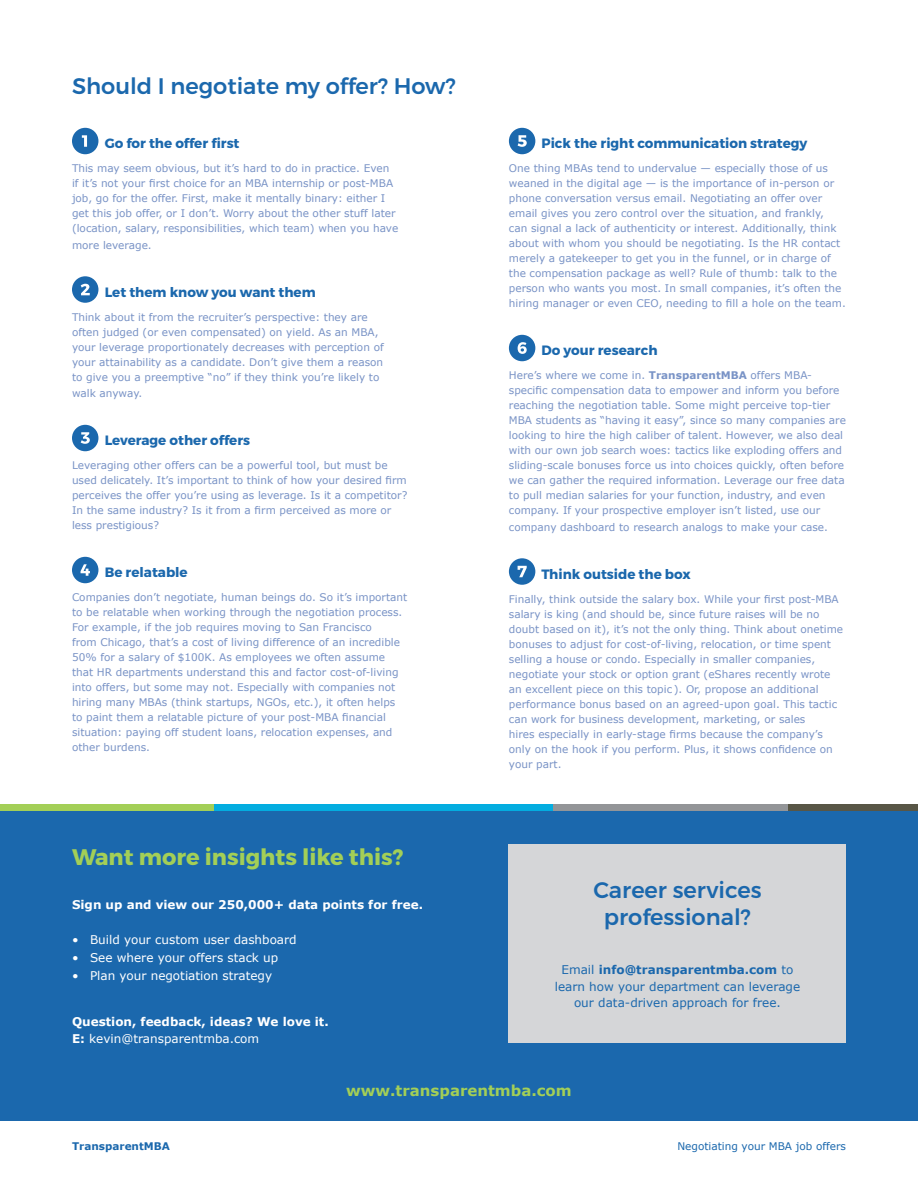
<style>
.page{position:relative;width:918px;height:1188px;background:#fff}
.page>*{position:absolute;margin:0;border:0;box-sizing:border-box;transform-origin:0 0}
.t1{font:500 22.5px/27px "Montserrat";color:#1b68ad;text-align:center}
.t2{font:700 22.5px "Montserrat";color:#a3cf57}
.t3{font:700 15px "Verdana";color:#a3cf57}
.t4{font:700 13.5px "Montserrat";color:#1b68ad}
.t5{font:700 12px/16.5px "Verdana";color:#fff}
.t6{font:12px/16.5px "Verdana";color:#1b68ad;text-align:center}
.t7{font:12px "Verdana";color:#fff}
.t8{font:10.5px/15px "Verdana";color:#7993c6}
.t9{font:10.5px "Verdana";color:#1b68ad}
.t10{font:700 10.5px "Verdana";color:#1b68ad}
.s1{font-weight:400}
.s2{font-weight:700}
</style>
<div class="page">
<div style="left:72px;top:128px;width:26px;height:26px;background:#1b68ad;border-radius:50%"></div>
<svg style="left:82px;top:135px;width:5px;height:12px"></svg>
<div style="left:72px;top:276px;width:26px;height:27px;background:#1b68ad;border-radius:50%"></div>
<svg style="left:81px;top:284px;width:9px;height:11px"></svg>
<div style="left:72px;top:425px;width:26px;height:26px;background:#1b68ad;border-radius:50%"></div>
<svg style="left:81px;top:432px;width:9px;height:12px"></svg>
<div style="left:72px;top:557px;width:26px;height:26px;background:#1b68ad;border-radius:50%"></div>
<svg style="left:81px;top:564px;width:9px;height:12px"></svg>
<div style="left:509px;top:128px;width:26px;height:26px;background:#1b68ad;border-radius:50%"></div>
<svg style="left:518px;top:135px;width:9px;height:12px"></svg>
<div style="left:509px;top:335px;width:26px;height:26px;background:#1b68ad;border-radius:50%"></div>
<svg style="left:518px;top:342px;width:9px;height:12px"></svg>
<div style="left:509px;top:558px;width:26px;height:27px;background:#1b68ad;border-radius:50%"></div>
<svg style="left:518px;top:566px;width:9px;height:11px"></svg>
<div style="left:0;top:807px;width:918px;height:313px;background:#1b68ad"></div>
<div style="left:0;top:804px;width:214px;height:7px;background:#a3cf57"></div>
<div style="left:214px;top:804px;width:454px;height:7px;background:#03ade0"></div>
<div style="left:553px;top:804px;width:252px;height:7px;background:#939598"></div>
<div style="left:788px;top:804px;width:130px;height:7px;background:#585646"></div>
<div style="left:509px;top:844px;width:337px;height:199px;background:#d5d6d8"></div>
<h1 class="t1" style="left:72px;top:73px;width:385px">Should I negotiate my offer? How?</h1>
<p class="t4" style="left:105px;top:135px;width:136px">Go for the offer first</p>
<p class="t8" style="left:72px;top:161px;width:328px">This may seem obvious, but it’s hard to do in practice. Even if it’s not your first choice for an MBA internship or post-MBA job, go for the offer. First, make it mentally binary: either I get this job offer, or I don’t. Worry about the other stuff later (location, salary, responsibilities, which team) when you have</p>
<p class="t8" style="left:72px;top:237px;width:81px">more leverage.</p>
<p class="t4" style="left:105px;top:284px;width:213px">Let them know you want them</p>
<p class="t8" style="left:72px;top:309px;width:313px">Think about it from the recruiter’s perspective: they are often judged (or even compensated) on yield. As an MBA, your leverage proportionately decreases with perception of your attainability as a candidate. Don’t give them a reason to give you a preemptive “no” if they think you’re likely to</p>
<p class="t8" style="left:72px;top:386px;width:72px">walk anyway.</p>
<p class="t4" style="left:105px;top:432px;width:147px">Leverage other offers</p>
<p class="t8" style="left:72px;top:458px;width:337px">Leveraging other offers can be a powerful tool, but must be used delicately. It’s important to think of how your desired firm perceives the offer you’re using as leverage. Is it a competitor?<br>In the same industry? Is it from a firm perceived as more or less prestigious?</p>
<p class="t4" style="left:105px;top:564px;width:85px">Be relatable</p>
<p class="t8" style="left:72px;top:590px;width:337px">Companies don’t negotiate, human beings do. So it’s important to be relatable when working through the negotiation process.<br>For example, if the job requires moving to San Francisco<br>from Chicago, that’s a cost of living difference of an incredible 50% for a salary of $100K. As employees we often assume that HR departments understand this and factor cost-of-living into offers, but some may not. Especially with companies not hiring many MBAs (think startups, NGOs, etc.), it often helps to paint them a relatable picture of your post-MBA financial situation: paying off student loans, relocation expenses, and other burdens.</p>
<h1 class="t2" style="left:72px;top:843px;width:333px">Want more insights like this?</h1>
<p class="t5" style="left:72px;top:896px;width:352px">Sign up and view our 250,000+ data points for free.</p>
<p class="t7" style="left:72px;top:931px;width:226px">• Build your custom user dashboard</p>
<p class="t7" style="left:72px;top:949px;width:208px">• See where your offers stack up</p>
<p class="t7" style="left:72px;top:967px;width:202px">• Plan your negotiation strategy</p>
<p class="t5" style="left:72px;top:1013px;width:258px">Question, feedback, ideas? We love it.<br>E: <span class="s1">kevin@transparentmba.com</span></p>
<p class="t4" style="left:542px;top:135px;width:267px">Pick the right communication strategy</p>
<p class="t8" style="left:509px;top:161px;width:339px">One thing MBAs tend to undervalue — especially those of us weaned in the digital age — is the importance of in-person or phone conversation versus email. Negotiating an offer over email gives you zero control over the situation, and frankly,<br>can signal a lack of authenticity or interest. Additionally, think about with whom you should be negotiating. Is the HR contact merely a gatekeeper to get you in the funnel, or in charge of the compensation package as well? Rule of thumb: talk to the person who wants you most. In small companies, it’s often the hiring manager or even CEO, needing to fill a hole on the team.</p>
<p class="t4" style="left:542px;top:342px;width:117px">Do your research</p>
<p class="t8" style="left:509px;top:368px;width:339px">Here’s where we come in. <span class="s2">TransparentMBA</span> offers MBA&shy;specific compensation data to empower and inform you before reaching the negotiation table. Some might perceive top-tier MBA students as “having it easy”, since so many companies are looking to hire the high caliber of talent. However, we also deal with our own job search woes: tactics like exploding offers and sliding-scale bonuses force us into choices quickly, often before we can gather the required information. Leverage our free data to pull median salaries for your function, industry, and even company. If your prospective employer isn’t listed, use our</p>
<p class="t8" style="left:509px;top:519px;width:321px">company dashboard to research analogs to make your case.</p>
<p class="t4" style="left:542px;top:566px;width:151px">Think outside the box</p>
<p class="t8" style="left:509px;top:591px;width:336px">Finally, think outside the salary box. While your first post-MBA salary is king (and should be, since future raises will be no doubt based on it), it’s not the only thing. Think about onetime bonuses to adjust for cost-of-living, relocation, or time spent selling a house or condo. Especially in smaller companies, negotiate your stock or option grant (eShares recently wrote an excellent piece on this topic ). Or, propose an additional performance bonus based on an agreed-upon goal. This tactic can work for business development, marketing, or sales<br>hires especially in early-stage firms because the company’s only on the hook if you perform. Plus, it shows confidence on your part.</p>
<h1 class="t1" style="left:593px;top:876px;width:170px">Career services professional?</h1>
<p class="t6" style="left:555px;top:962px;width:247px">Email <span class="s2">info@transparentmba.com</span> to learn how your department can leverage our data-driven approach for free.</p>
<h2 class="t3" style="left:346px;top:1080px;width:227px">www.transparentmba.com</h2>
<p class="t10" style="left:72px;top:1139px;width:100px">TransparentMBA</p>
<p class="t9" style="left:677px;top:1139px;width:170px">Negotiating your MBA job offers</p>
</div>
